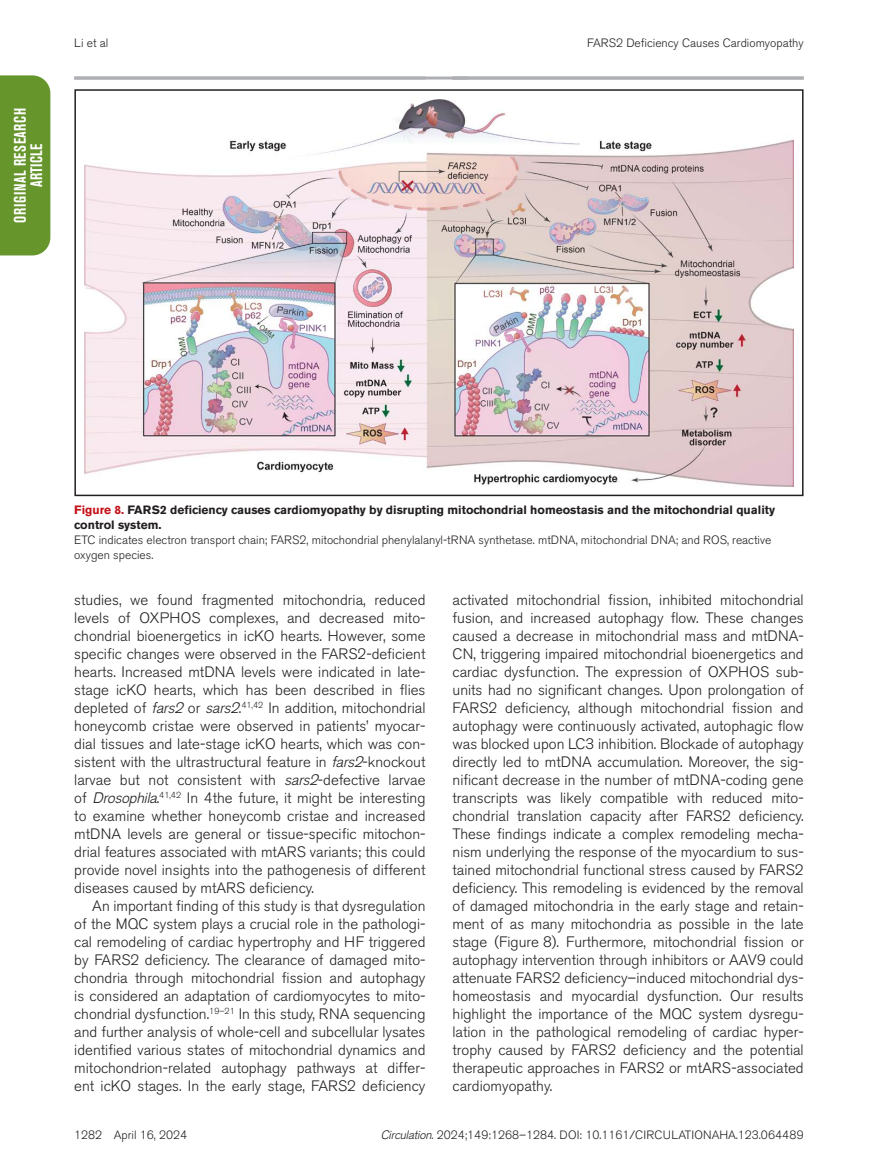
<style>
.page{position:relative;width:878px;height:1175px;background:#fff}
.page>*{position:absolute;margin:0;border:0;box-sizing:border-box;transform-origin:0 0}
.t1{font:700 condensed 16.5px/16.5px "Akzidenz Grotesk BE";letter-spacing:.045em;color:#fff;text-align:center;scale:.9 1}
.t2{font:300 15px/18px "Akzidenz Grotesk BE";color:#231f20;text-align:justify}
.t3{font:300 12px/15px "Akzidenz Grotesk BE";color:#231f20}
.t4{font:700 12px/15px "Akzidenz Grotesk BE";color:#231f20}
.s1{color:#c4121a}
.s2{font-family:"Akzidenz Grotesk";font-style:italic}
</style>
<div class="page">
<div style="left:0;top:75px;width:50px;height:180px;background:#66952c"></div>
<svg style="left:467px;top:76px;width:336px;height:4px"></svg>
<svg style="left:74px;top:76px;width:393px;height:4px;background:#b8b9bc"></svg>
<img style="left:84px;top:99px;width:709px;height:387px">
<div style="left:74px;top:89px;width:729px;height:407px;border:2px solid #231f20"></div>
<p class="t1" style="left:12px;top:223px;width:128px;rotate:-90deg">ORIGINAL RESEARCH<br>ARTICLE</p>
<p class="t3" style="left:74px;top:36px;width:35px">Li et al</p>
<p class="t3" style="left:587px;top:36px;width:218px">FARS2 Deficiency Causes Cardiomyopathy</p>
<p class="t4" style="left:74px;top:502px;width:702px"><span class="s1">Figure 8.</span> FARS2 deficiency causes cardiomyopathy by disrupting mitochondrial homeostasis and the mitochondrial quality control system.</p>
<p class="t3" style="left:74px;top:533px;width:698px">ETC indicates electron transport chain; FARS2, mitochondrial phenylalanyl-tRNA synthetase. mtDNA, mitochondrial DNA; and ROS, reactive oxygen species.</p>
<p class="t2" style="left:74px;top:591px;width:353px">studies, we found fragmented mitochondria, reduced levels of OXPHOS complexes, and decreased mito&shy;chondrial bioenergetics in icKO hearts. However, some specific changes were observed in the FARS2-deficient hearts. Increased mtDNA levels were indicated in late&shy;stage icKO hearts, which has been described in flies depleted of <span class="s2">fars2</span> or <span class="s2">sars2</span>.<sup>41,42</sup> In addition, mitochondrial honeycomb cristae were observed in patients’ myocar&shy;dial tissues and late-stage icKO hearts, which was con&shy;sistent with the ultrastructural feature in <span class="s2">fars2</span>-knockout larvae but not consistent with <span class="s2">sars2</span>-defective larvae of <span class="s2">Drosophila</span>.<sup>41,42</sup> In 4the future, it might be interesting to examine whether honeycomb cristae and increased mtDNA levels are general or tissue-specific mitochon&shy;drial features associated with mtARS variants; this could provide novel insights into the pathogenesis of different diseases caused by mtARS deficiency.</p>
<p class="t2" style="left:74px;top:897px;width:353px;text-indent:18px">An important finding of this study is that dysregulation of the MQC system plays a crucial role in the pathologi&shy;cal remodeling of cardiac hypertrophy and HF triggered by FARS2 deficiency. The clearance of damaged mito&shy;chondria through mitochondrial fission and autophagy is considered an adaptation of cardiomyocytes to mito&shy;chondrial dysfunction.<sup>19–21</sup> In this study, RNA sequencing and further analysis of whole-cell and subcellular lysates identified various states of mitochondrial dynamics and mitochondrion-related autophagy pathways at differ&shy;ent icKO stages. In the early stage, FARS2 deficiency</p>
<p class="t2" style="left:452px;top:591px;width:353px">activated mitochondrial fission, inhibited mitochondrial fusion, and increased autophagy flow. These changes caused a decrease in mitochondrial mass and mtDNA-CN, triggering impaired mitochondrial bioenergetics and cardiac dysfunction. The expression of OXPHOS sub&shy;units had no significant changes. Upon prolongation of FARS2 deficiency, although mitochondrial fission and autophagy were continuously activated, autophagic flow was blocked upon LC3 inhibition. Blockade of autophagy directly led to mtDNA accumulation. Moreover, the sig&shy;nificant decrease in the number of mtDNA-coding gene transcripts was likely compatible with reduced mito&shy;chondrial translation capacity after FARS2 deficiency.<br>These findings indicate a complex remodeling mecha&shy;nism underlying the response of the myocardium to sus&shy;tained mitochondrial functional stress caused by FARS2 deficiency. This remodeling is evidenced by the removal of damaged mitochondria in the early stage and retain&shy;ment of as many mitochondria as possible in the late stage (Figure 8). Furthermore, mitochondrial fission or autophagy intervention through inhibitors or AAV9 could attenuate FARS2 deficiency–induced mitochondrial dys&shy;homeostasis and myocardial dysfunction. Our results highlight the importance of the MQC system dysregu&shy;lation in the pathological remodeling of cardiac hyper&shy;trophy caused by FARS2 deficiency and the potential therapeutic approaches in FARS2 or mtARS-associated cardiomyopathy.</p>
<p class="t3" style="left:74px;top:1127px;width:114px">1282 April 16, 2024</p>
<p class="t3" style="left:381px;top:1127px;width:424px"><span class="s2">Circulation</span>. 2024;149:1268–1284. DOI: 10.1161/CIRCULATIONAHA.123.064489</p>
</div>
